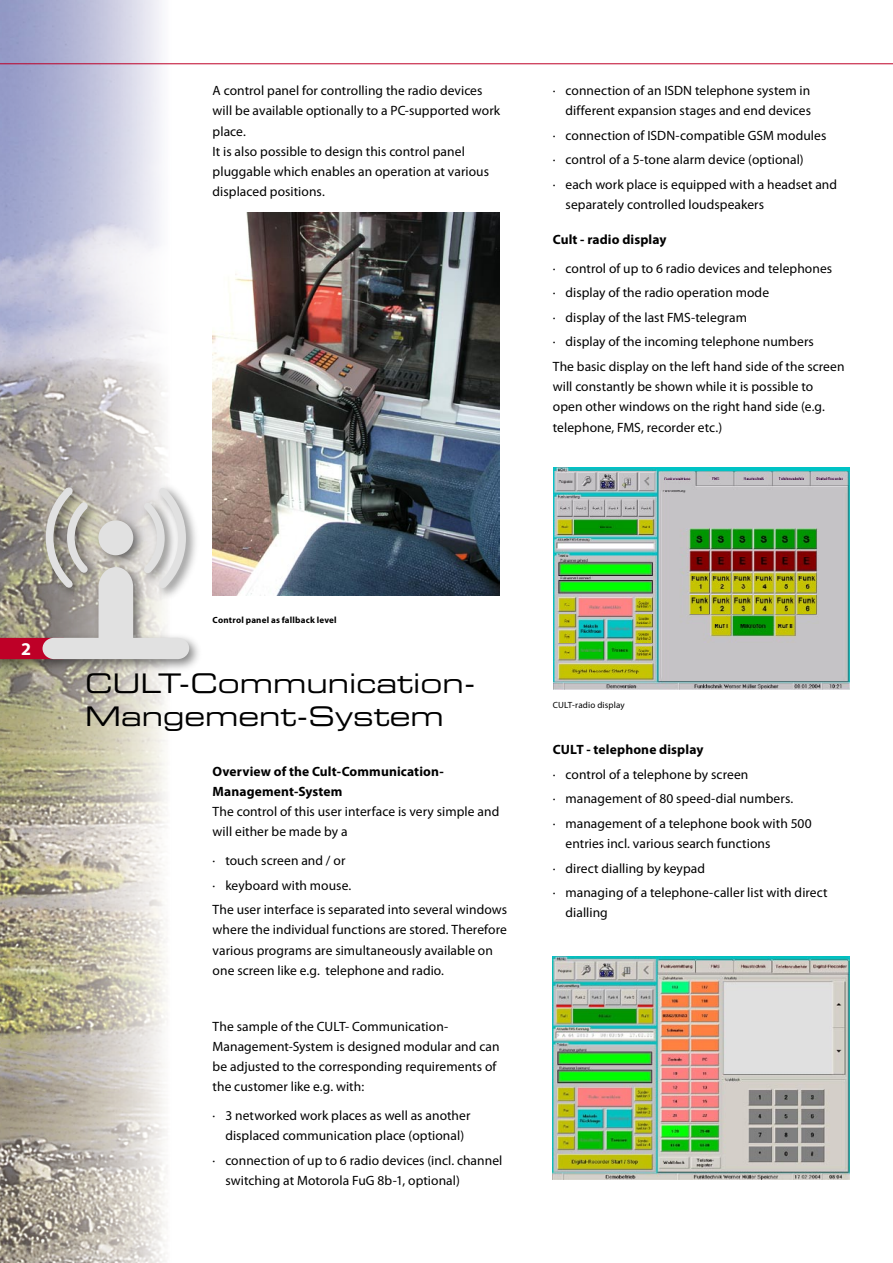
<style>
.page{position:relative;width:893px;height:1263px;background:#fff}
.page>*{position:absolute;margin:0;border:0;box-sizing:border-box;transform-origin:0 0}
.Headline{font:27px/33px "Eurostile LT Std Ex 2";color:#000}
.t1{font:700 18px "Myriad Pro";color:#fff}
.Fliesstext{font:13.5px/20.2px "Myriad Pro";letter-spacing:.005em;color:#000}
.Aufzählung{font:13.5px/20.2px "Myriad Pro";letter-spacing:.005em;color:#000}
.Aufzählung-2{font:700 13.5px "Myriad Pro";letter-spacing:.01em;color:#000}
.Fliesstext-2{font:700 13.5px "Myriad Pro";letter-spacing:.01em;color:#000}
.Bildunterschriften{font:700 9px "Myriad Pro";letter-spacing:.02em;color:#000}
.Bildunterschriften-2{font:9px "Myriad Pro";letter-spacing:.02em;color:#000}
.s1{font-weight:700}
</style>
<div class="page">
<svg style="left:0;top:0;width:174px;height:1263px;background:#c7c4c2"></svg>
<hr style="left:0;top:63px;width:893px;height:1px;background:#be0027">
<div style="left:0;top:481px;width:204px;height:194px;background:#000;opacity:.5"></div>
<div style="left:0;top:638px;width:64px;height:21px;background:#be0027"></div>
<svg style="left:43px;top:486px;width:146px;height:173px;background:#cac7c4"></svg>
<img style="left:554px;top:468px;width:295px;height:222px">
<img style="left:553px;top:957px;width:296px;height:222px">
<img style="left:213px;top:213px;width:287px;height:382px">
<p class="Fliesstext" style="left:213px;top:81px;width:289px">A control panel for controlling the radio devices will be available optionally to a PC-supported work place.<br>It is also possible to design this control panel pluggable which enables an operation at various displaced positions.</p>
<p class="Aufzählung" style="left:553px;top:81px;width:260px;text-align:right">· connection of an ISDN telephone system in different expansion stages and end devices</p>
<p class="Aufzählung" style="left:553px;top:126px;width:275px">· connection of ISDN-compatible GSM modules</p>
<p class="Aufzählung" style="left:553px;top:150px;width:252px">· control of a 5-tone alarm device (optional)</p>
<p class="Aufzählung" style="left:566px;top:175px;width:273px;text-indent:-13px">· each work place is equipped with a headset and separately controlled loudspeakers</p>
<p class="Fliesstext-2" style="left:553px;top:232px;width:115px">Cult - radio display</p>
<p class="Aufzählung" style="left:553px;top:258px;width:281px">· control of up to 6 radio devices and telephones</p>
<p class="Aufzählung" style="left:553px;top:283px;width:218px">· display of the radio operation mode</p>
<p class="Aufzählung" style="left:553px;top:307px;width:196px">· display of the last FMS-telegram</p>
<p class="Aufzählung" style="left:553px;top:332px;width:263px">· display of the incoming telephone numbers</p>
<p class="Fliesstext" style="left:553px;top:356px;width:293px">The basic display on the left hand side of the screen will constantly be shown while it is possible to open other windows on the right hand side (e.g. telephone, FMS, recorder etc.)</p>
<p class="t1" style="left:21px;top:638px;width:11px">2</p>
<p class="Bildunterschriften" style="left:213px;top:615px;width:126px">Control panel as fallback level</p>
<p class="Headline" style="left:85px;top:666px;width:392px">CULT-Communication-<br>Mangement-System</p>
<p class="Fliesstext" style="left:213px;top:761px;width:288px"><span class="s1">Overview of the Cult-Communication-Management-System<br></span>The control of this user interface is very simple and will either be made by a</p>
<p class="Aufzählung" style="left:213px;top:851px;width:134px">· touch screen and / or</p>
<p class="Aufzählung" style="left:213px;top:875px;width:140px">· keyboard with mouse.</p>
<p class="Fliesstext" style="left:213px;top:900px;width:296px">The user interface is separated into several windows where the individual functions are stored. Therefore various programs are simultaneously available on one screen like e.g. telephone and radio.</p>
<p class="Fliesstext" style="left:213px;top:1016px;width:288px">The sample of the CULT- Communication-Management-System is designed modular and can be adjusted to the corresponding requirements of the customer like e.g. with:</p>
<p class="Aufzählung" style="left:213px;top:1106px;width:259px;text-align:center">· 3 networked work places as well as another displaced communication place (optional)</p>
<p class="Aufzählung" style="left:225px;top:1150px;width:279px;text-indent:-13px">· connection of up to 6 radio devices (incl. channel switching at Motorola FuG 8b-1, optional)</p>
<p class="Bildunterschriften-2" style="left:553px;top:700px;width:73px">CULT-radio display</p>
<p class="Aufzählung-2" style="left:553px;top:742px;width:152px">CULT - telephone display</p>
<p class="Aufzählung" style="left:553px;top:764px;width:197px">· control of a telephone by screen</p>
<p class="Aufzählung" style="left:553px;top:789px;width:242px">· management of 80 speed-dial numbers.</p>
<p class="Aufzählung" style="left:566px;top:813px;width:248px;text-indent:-13px">· management of a telephone book with 500 entries incl. various search functions</p>
<p class="Aufzählung" style="left:553px;top:858px;width:154px">· direct dialling by keypad</p>
<p class="Aufzählung" style="left:566px;top:883px;width:264px;text-indent:-13px">· managing of a telephone-caller list with direct dialling</p>
</div>
